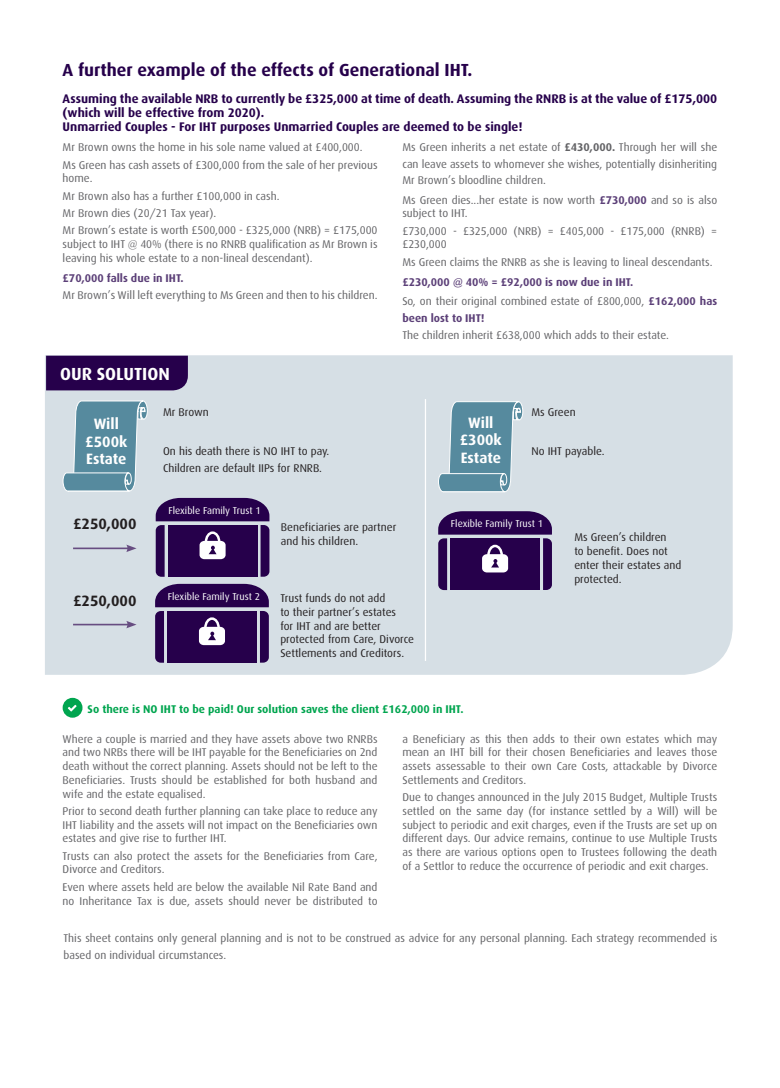
<style>
.page{position:relative;width:780px;height:1088px;background:#fff}
.page>*{position:absolute;margin:0;border:0;box-sizing:border-box;transform-origin:0 0}
.t1{font:700 17.5px "Dax";color:#26004b}
.Grey_Box_Headers{font:700 17.5px "Dax";color:#fff}
.t2{font:700 15px/17.5px "Dax";color:#fff}
.t3{font:700 15px "Dax";color:#231f20}
.t4{font:700 12.5px/14.4px "Dax";color:#26004b}
.Body_Copy{font:11.25px/13.8px "Dax";color:#636366}
.Body_Copy-2{font:11.25px/13.8px "Dax";color:#231f20}
.Body_Copy-3{font:700 11.25px "Dax";color:#00a54f}
.Body_Copy-4{font:700 11.25px "Dax";color:#5c4078}
.t5{font:10px "Dax";color:#fff}
.s1{font-weight:700}
.s2{font-weight:700;color:#5c4078}
</style>
<div class="page">
<div style="left:45px;top:355px;width:687px;height:320px;background:#d6dfe5"></div>
<div style="left:46px;top:356px;width:142px;height:34px;background:#26004b"></div>
<hr style="left:73px;top:547px;width:56px;height:2px;background:#674d81">
<svg style="left:126px;top:545px;width:10px;height:7px"></svg>
<hr style="left:73px;top:624px;width:56px;height:1px;background:#674d81">
<svg style="left:126px;top:621px;width:10px;height:7px"></svg>
<hr style="left:425px;top:399px;width:1px;height:262px;background:#fff">
<div style="left:64px;top:699px;width:17px;height:17px;background:#00a54f;border-radius:50%"></div>
<svg style="left:68px;top:705px;width:9px;height:6px"></svg>
<div style="left:63px;top:698px;width:19px;height:20px;border:2px solid #00a54f;border-radius:50%"></div>
<svg style="left:156px;top:498px;width:113px;height:79px;background:#432464"></svg>
<svg style="left:63px;top:401px;width:85px;height:90px;background:#7ba3b3"></svg>
<svg style="left:438px;top:401px;width:85px;height:91px;background:#7da4b3"></svg>
<svg style="left:155px;top:584px;width:114px;height:79px;background:#442565"></svg>
<svg style="left:438px;top:511px;width:114px;height:79px;background:#442565"></svg>
<p class="t1" style="left:63px;top:60px;width:411px">A further example of the effects of Generational IHT.</p>
<p class="t4" style="left:63px;top:91px;width:656px">Assuming the available NRB to currently be £325,000 at time of death. Assuming the RNRB is at the value of £175,000 (which will be effective from 2020).</p>
<p class="t4" style="left:63px;top:120px;width:461px">Unmarried Couples - For IHT purposes Unmarried Couples are deemed to be single!</p>
<p class="Body_Copy" style="left:63px;top:141px;width:301px">Mr Brown owns the home in his sole name valued at £400,000.</p>
<p class="Body_Copy" style="left:63px;top:158px;width:316px">Ms Green has cash assets of £300,000 from the sale of her previous home.</p>
<p class="Body_Copy" style="left:63px;top:189px;width:218px">Mr Brown also has a further £100,000 in cash.</p>
<p class="Body_Copy" style="left:63px;top:206px;width:155px">Mr Brown dies (20/21 Tax year).</p>
<p class="Body_Copy" style="left:63px;top:224px;width:316px;text-align:justify">Mr Brown’s estate is worth £500,000 - £325,000 (NRB) = £175,000 subject to IHT @ 40% (there is no RNRB qualification as Mr Brown is leaving his whole estate to a non-lineal descendant).</p>
<p class="Body_Copy-4" style="left:63px;top:271px;width:122px">£70,000 falls due in IHT.</p>
<p class="Body_Copy" style="left:63px;top:288px;width:316px">Mr Brown’s Will left everything to Ms Green and then to his children.</p>
<p class="Grey_Box_Headers" style="left:60px;top:364px;width:111px">OUR SOLUTION</p>
<p class="t2" style="left:94px;top:415px;width:27px">Will</p>
<p class="t2" style="left:85px;top:433px;width:44px">£500k<br>Estate</p>
<p class="Body_Copy-2" style="left:163px;top:405px;width:47px">Mr Brown</p>
<p class="Body_Copy-2" style="left:163px;top:444px;width:168px">On his death there is NO IHT to pay.</p>
<p class="Body_Copy-2" style="left:163px;top:462px;width:160px">Children are default IIPs for RNRB.</p>
<p class="t5" style="left:168px;top:505px;width:94px">Flexible Family Trust 1</p>
<p class="Body_Copy" style="left:402px;top:139px;width:316px;line-height:16.2px;text-align:justify">Ms Green inherits a net estate of <span class="s1">£430,000.</span> Through her will she can leave assets to whomever she wishes, potentially disinheriting Mr Brown’s bloodline children.</p>
<p class="Body_Copy" style="left:402px;top:193px;width:316px">Ms Green dies...her estate is now worth <span class="s2">£730,000</span> and so is also subject to IHT.</p>
<p class="Body_Copy" style="left:402px;top:224px;width:316px">£730,000 - £325,000 (NRB) = £405,000 - £175,000 (RNRB) = £230,000</p>
<p class="Body_Copy" style="left:402px;top:255px;width:312px">Ms Green claims the RNRB as she is leaving to lineal descendants.</p>
<p class="Body_Copy-4" style="left:402px;top:275px;width:232px">£230,000 @ 40% = £92,000 is now due in IHT.</p>
<p class="Body_Copy" style="left:402px;top:293px;width:316px;line-height:16.2px">So, on their original combined estate of £800,000, <span class="s2">£162,000 has been lost to IHT!</span></p>
<p class="Body_Copy" style="left:402px;top:328px;width:268px">The children inherit £638,000 which adds to their estate.</p>
<p class="t2" style="left:468px;top:414px;width:27px">Will</p>
<p class="t2" style="left:460px;top:431px;width:44px">£300k<br>Estate</p>
<p class="Body_Copy-2" style="left:531px;top:405px;width:46px">Ms Green</p>
<p class="Body_Copy-2" style="left:531px;top:444px;width:75px">No IHT payable.</p>
<p class="t3" style="left:73px;top:516px;width:65px">£250,000</p>
<p class="t3" style="left:73px;top:592px;width:65px">£250,000</p>
<p class="t5" style="left:168px;top:591px;width:94px">Flexible Family Trust 2</p>
<p class="t5" style="left:451px;top:518px;width:94px">Flexible Family Trust 1</p>
<p class="Body_Copy-2" style="left:281px;top:520px;width:117px">Beneficiaries are partner and his children.</p>
<p class="Body_Copy-2" style="left:574px;top:531px;width:108px">Ms Green’s children<br>to benefit. Does not enter their estates and protected.</p>
<p class="Body_Copy-2" style="left:280px;top:591px;width:135px">Trust funds do not add<br>to their partner’s estates<br>for IHT and are better protected from Care, Divorce<br>Settlements and Creditors.</p>
<p class="Body_Copy-3" style="left:88px;top:703px;width:377px">So there is NO IHT to be paid! Our solution saves the client £162,000 in IHT.</p>
<p class="Body_Copy" style="left:63px;top:732px;width:316px;text-align:justify">Where a couple is married and they have assets above two RNRBs and two NRBs there will be IHT payable for the Beneficiaries on 2nd death without the correct planning. Assets should not be left to the Beneficiaries. Trusts should be established for both husband and wife and the estate equalised.</p>
<p class="Body_Copy" style="left:63px;top:804px;width:316px;text-align:justify">Prior to second death further planning can take place to reduce any IHT liability and the assets will not impact on the Beneficiaries own estates and give rise to further IHT.</p>
<p class="Body_Copy" style="left:63px;top:849px;width:316px">Trusts can also protect the assets for the Beneficiaries from Care,<br>Divorce and Creditors.</p>
<p class="Body_Copy" style="left:63px;top:880px;width:316px">Even where assets held are below the available Nil Rate Band and no Inheritance Tax is due, assets should never be distributed to</p>
<p class="Body_Copy" style="left:402px;top:732px;width:316px;text-align:justify">a Beneficiary as this then adds to their own estates which may mean an IHT bill for their chosen Beneficiaries and leaves those assets assessable to their own Care Costs, attackable by Divorce Settlements and Creditors.</p>
<p class="Body_Copy" style="left:402px;top:790px;width:316px;text-align:justify">Due to changes announced in the July 2015 Budget, Multiple Trusts settled on the same day (for instance settled by a Will) will be subject to periodic and exit charges, even if the Trusts are set up on different days. Our advice remains, continue to use Multiple Trusts as there are various options open to Trustees following the death of a Settlor to reduce the occurrence of periodic and exit charges.</p>
<p class="Body_Copy" style="left:63px;top:930px;width:655px;line-height:16.2px">This sheet contains only general planning and is not to be construed as advice for any personal planning. Each strategy recommended is based on individual circumstances.</p>
</div>
